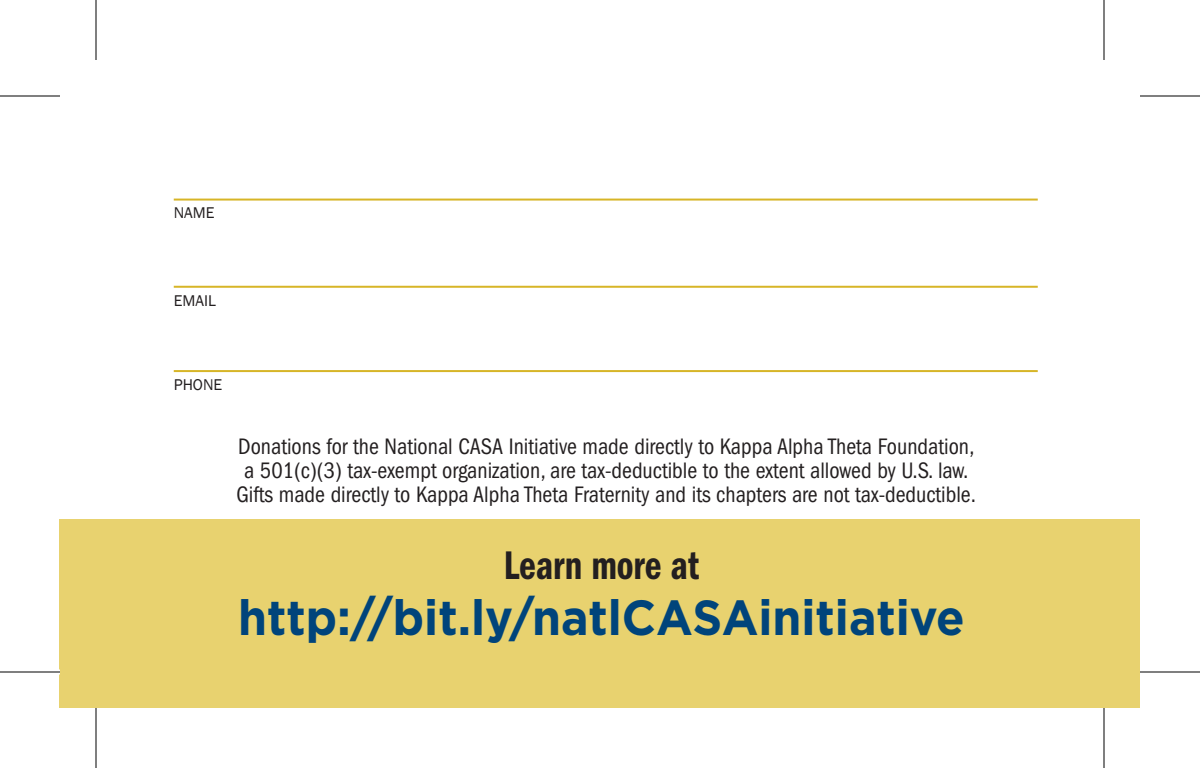
<style>
.page{position:relative;width:1200px;height:768px;background:#fff}
.page>*{position:absolute;margin:0;border:0;box-sizing:border-box;transform-origin:0 0}
.t1{font:700 49.2px "Gotham";color:#00447b;scale:.95 1}
.t2{font:600 condensed 41.2px "Franklin Gothic";letter-spacing:-.005em;color:#231f20;scale:.89 1}
.t3{font:condensed 23.2px/24px "Franklin Gothic";color:#231f20;text-align:center;scale:.96 1}
.t4{font:16px "Franklin Gothic";color:#231f20}
</style>
<div class="page">
<hr style="left:174px;top:199px;width:864px;height:2px;background:#d7b527">
<hr style="left:174px;top:286px;width:864px;height:2px;background:#d7b527">
<hr style="left:174px;top:370px;width:864px;height:2px;background:#d7b527">
<div style="left:60px;top:519px;width:1080px;height:189px;background:#e8d26f"></div>
<hr style="left:0;top:95px;width:60px;height:2px;background:#000">
<hr style="left:1140px;top:95px;width:60px;height:2px;background:#000">
<hr style="left:0;top:671px;width:60px;height:2px;background:#000">
<hr style="left:1140px;top:671px;width:60px;height:2px;background:#000">
<hr style="left:95px;top:0;width:2px;height:60px;background:#000">
<hr style="left:95px;top:708px;width:2px;height:60px;background:#000">
<hr style="left:1103px;top:0;width:2px;height:60px;background:#000">
<hr style="left:1103px;top:708px;width:2px;height:60px;background:#000">
<p class="t4" style="left:174px;top:203px;width:42px">NAME</p>
<p class="t4" style="left:174px;top:290px;width:44px">EMAIL</p>
<p class="t4" style="left:174px;top:375px;width:50px">PHONE</p>
<p class="t3" style="left:236px;top:435px;width:772px">Donations for the National CASA Initiative made directly to Kappa Alpha Theta Foundation, a 501(c)(3) tax-exempt organization, are tax-deductible to the extent allowed by U.S. law.<br>Gifts made directly to Kappa Alpha Theta Fraternity and its chapters are not tax-deductible.</p>
<h2 class="t2" style="left:504px;top:541px;width:221px">Learn more at</h2>
<h1 class="t1" style="left:238px;top:588px;width:767px">http://bit.ly/natlCASAinitiative</h1>
</div>
